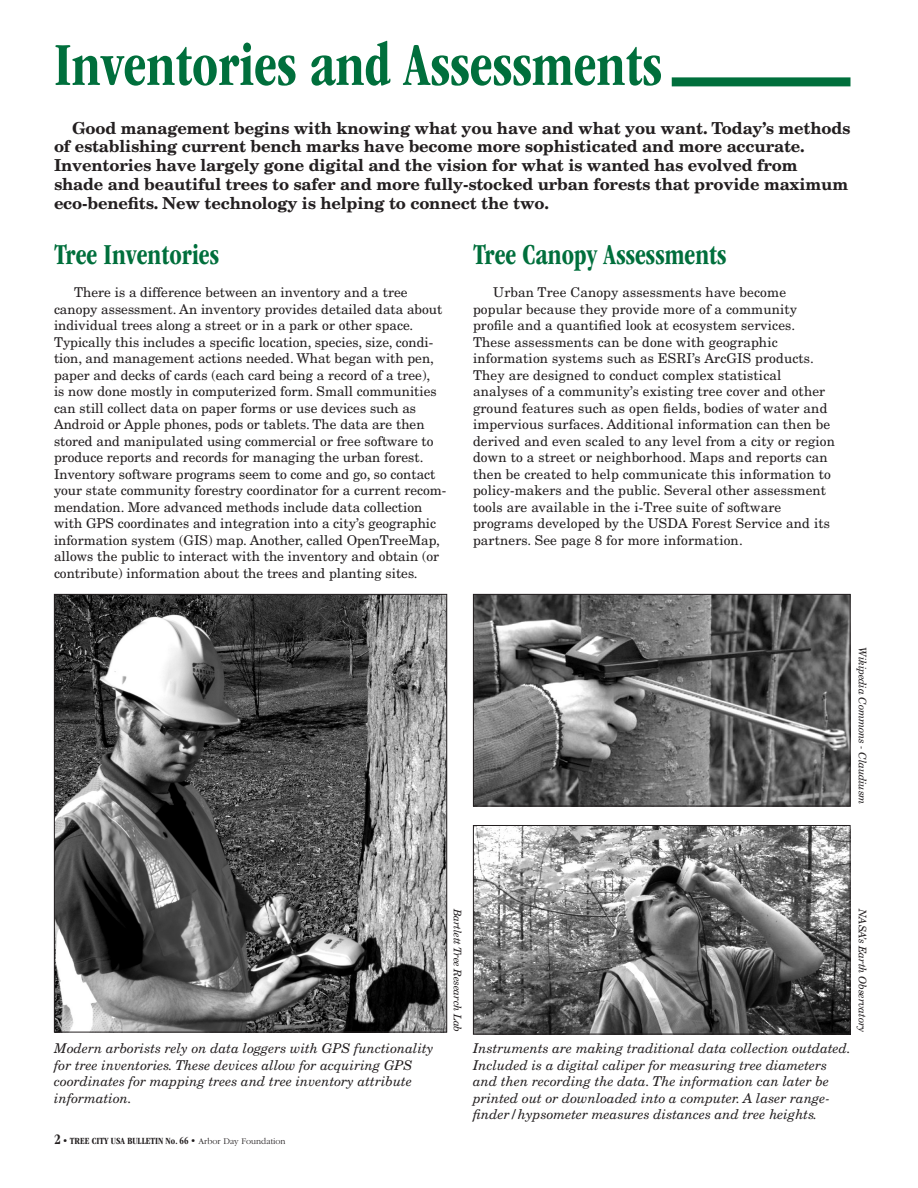
<style>
.page{position:relative;width:918px;height:1188px;background:#fff}
.page>*{position:absolute;margin:0;border:0;box-sizing:border-box;transform-origin:0 0}
.t1{font:700 condensed 63px "ITC Garamond Std";color:#006f3c;scale:.9 1}
.t2{font:700 condensed 30px "ITC Garamond Std";color:#006f3c;scale:.9 1}
.t3{font:700 16.5px/18.8px "New Century Schlbk LT Std";letter-spacing:-.01em;color:#231f20}
.t4{font:13.5px/16.5px "New Century Schlbk LT Std";color:#231f20}
.t5{font:italic 13.5px/16.5px "New Century Schlbk LT Std";color:#231f20}
.t6{font:italic 10.5px "New Century Schlbk LT Std";letter-spacing:-.02em;color:#231f20}
.t7{font:700 condensed 9.75px "ITC Garamond Std";color:#231f20}
.s1{font-size:15px}
.s2{font-weight:300;font-stretch:normal;font-size:9px}
</style>
<div class="page">
<div style="left:672px;top:77px;width:178px;height:9px;background:#006f3c"></div>
<img style="left:475px;top:827px;width:373px;height:205px">
<div style="left:473px;top:825px;width:377px;height:209px;border:1px solid #231f20"></div>
<img style="left:56px;top:596px;width:389px;height:434px">
<img style="left:475px;top:596px;width:373px;height:208px">
<div style="left:473px;top:594px;width:377px;height:212px;border:1px solid #231f20"></div>
<h1 class="t1" style="left:54px;top:30px;width:677px">Inventories and Assessments</h1>
<p class="t3" style="left:54px;top:118px;width:798px;text-indent:18px">Good management begins with knowing what you have and what you want. Today’s methods of establishing current bench marks have become more sophisticated and more accurate.<br>Inventories have largely gone digital and the vision for what is wanted has evolved from shade and beautiful trees to safer and more fully-stocked urban forests that provide maximum eco-benefits. New technology is helping to connect the two.</p>
<h2 class="t2" style="left:54px;top:238px;width:185px">Tree Inventories</h2>
<p class="t4" style="left:54px;top:284px;width:394px;text-indent:20px">There is a difference between an inventory and a tree canopy assessment. An inventory provides detailed data about individual trees along a street or in a park or other space.<br>Typically this includes a specific location, species, size, condi&shy;tion, and management actions needed. What began with pen, paper and decks of cards (each card being a record of a tree),<br>is now done mostly in computerized form. Small communities can still collect data on paper forms or use devices such as Android or Apple phones, pods or tablets. The data are then stored and manipulated using commercial or free software to produce reports and records for managing the urban forest.<br>Inventory software programs seem to come and go, so contact your state community forestry coordinator for a current recom&shy;mendation. More advanced methods include data collection with GPS coordinates and integration into a city’s geographic information system (GIS) map. Another, called OpenTreeMap, allows the public to interact with the inventory and obtain (or contribute) information about the trees and planting sites.</p>
<h2 class="t2" style="left:473px;top:238px;width:283px">Tree Canopy Assessments</h2>
<p class="t4" style="left:473px;top:284px;width:363px;text-indent:20px">Urban Tree Canopy assessments have become popular because they provide more of a community profile and a quantified look at ecosystem services.<br>These assessments can be done with geographic information systems such as ESRI’s ArcGIS products.<br>They are designed to conduct complex statistical analyses of a community’s existing tree cover and other ground features such as open fields, bodies of water and impervious surfaces. Additional information can then be derived and even scaled to any level from a city or region down to a street or neighborhood. Maps and reports can then be created to help communicate this information to policy-makers and the public. Several other assessment tools are available in the i-Tree suite of software programs developed by the USDA Forest Service and its partners. See page 8 for more information.</p>
<p class="t6" style="left:869px;top:647px;width:159px;rotate:90deg">Wikipedia Commons - Claudiusm</p>
<p class="t5" style="left:54px;top:1040px;width:381px">Modern arborists rely on data loggers with GPS functionality for tree inventories. These devices allow for acquiring GPS coordinates for mapping trees and tree inventory attribute information.</p>
<p class="t7" style="left:54px;top:1136px;width:233px"><span class="s1">2</span> • TREE CITY USA BULLETIN No. 66 • <span class="s2">Arbor Day Foundation</span></p>
<p class="t6" style="left:464px;top:909px;width:125px;rotate:90deg">Bartlett Tree Research Lab</p>
<p class="t6" style="left:869px;top:909px;width:126px;rotate:90deg">NASA’s Earth Observatory</p>
<p class="t5" style="left:473px;top:1040px;width:379px">Instruments are making traditional data collection outdated.<br>Included is a digital caliper for measuring tree diameters and then recording the data. The information can later be printed out or downloaded into a computer. A laser range&shy;finder/hypsometer measures distances and tree heights.</p>
</div>
